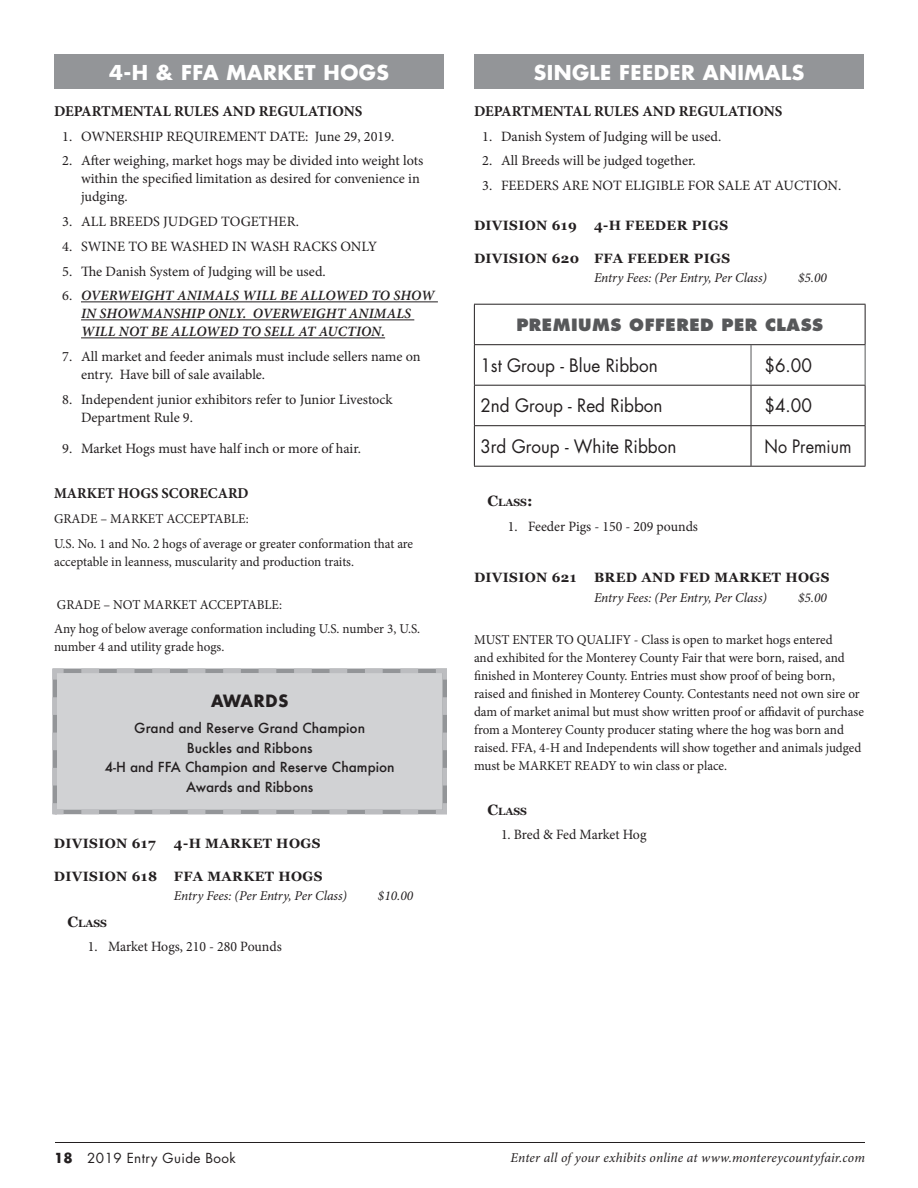
<style>
.page{position:relative;width:918px;height:1188px;background:#fff}
.page>*{position:absolute;margin:0;border:0;box-sizing:border-box;transform-origin:0 0}
.t1{font:700 19.95px "Futura";letter-spacing:.02em;color:#fff}
.t2{font:18px "Futura";color:#231f20;scale:.95 1}
.t3{font:18px "Futura";color:#231f20;scale:.9 1}
.t4{font:800 16.5px "Futura";letter-spacing:.03em;color:#57585a}
.t5{font:700 16.5px "Futura";letter-spacing:.05em;color:#231f20}
.t6{font:700 15px "Minion Pro";color:#231f20}
.t7{font:14.25px/18px "Minion Pro";color:#231f20}
.t8{font:italic 600 14.25px/18px "Minion Pro";letter-spacing:.01em;color:#231f20}
.t9{font:13.5px/18px "Minion Pro";letter-spacing:-.005em;color:#231f20}
.t10{font:italic 13.5px "Minion Pro";color:#231f20}
.t11{font:700 13.5px "Georgia";letter-spacing:.03em;color:#231f20}
.t12{font:500 13.5px/19.5px "Futura";color:#231f20;text-align:center}
.t13{font:13.5px "Futura";letter-spacing:.03em;color:#231f20}
.t14{font:700 10.5px "Georgia";color:#231f20}
.s1{font-weight:400;font-style:normal}
.s2{font-size:15px}
.s3{font-weight:700}
</style>
<div class="page">
<hr style="left:55px;top:1142px;width:810px;height:1px;background:#231f20">
<div style="left:474px;top:54px;width:390px;height:35px;background:#939598"></div>
<hr style="left:865px;top:305px;width:1px;height:39px;background:#231f20">
<hr style="left:474px;top:304px;width:277px;height:1px;background:#231f20">
<hr style="left:474px;top:305px;width:1px;height:39px;background:#231f20">
<hr style="left:751px;top:304px;width:114px;height:1px;background:#231f20">
<hr style="left:474px;top:344px;width:277px;height:1px;background:#231f20">
<hr style="left:474px;top:345px;width:1px;height:40px;background:#231f20">
<hr style="left:751px;top:344px;width:114px;height:1px;background:#231f20">
<hr style="left:474px;top:385px;width:277px;height:1px;background:#231f20">
<hr style="left:474px;top:386px;width:1px;height:39px;background:#231f20">
<hr style="left:751px;top:385px;width:114px;height:1px;background:#231f20">
<hr style="left:751px;top:386px;width:1px;height:39px;background:#231f20">
<hr style="left:865px;top:386px;width:1px;height:39px;background:#231f20">
<hr style="left:474px;top:425px;width:277px;height:1px;background:#231f20">
<hr style="left:474px;top:426px;width:1px;height:40px;background:#231f20">
<hr style="left:751px;top:425px;width:114px;height:1px;background:#231f20">
<hr style="left:751px;top:426px;width:1px;height:40px;background:#231f20">
<hr style="left:865px;top:426px;width:1px;height:40px;background:#231f20">
<hr style="left:474px;top:466px;width:277px;height:1px;background:#231f20">
<hr style="left:751px;top:466px;width:114px;height:1px;background:#231f20">
<hr style="left:751px;top:345px;width:1px;height:40px;background:#57585a">
<hr style="left:865px;top:345px;width:1px;height:40px;background:#57585a">
<hr style="left:81px;top:302px;width:357px;height:1px;background:#231f20">
<hr style="left:81px;top:320px;width:333px;height:1px;background:#231f20">
<hr style="left:81px;top:338px;width:304px;height:1px;background:#231f20">
<div style="left:54px;top:54px;width:390px;height:35px;background:#939598"></div>
<div style="left:52px;top:668px;width:395px;height:137px;background:#d1d2d4"></div>
<svg style="left:442px;top:688px;width:5px;height:98px"></svg>
<div style="left:442px;top:803px;width:5px;height:9px;background:#bcbdc0"></div>
<div style="left:442px;top:671px;width:5px;height:9px;background:#bcbdc0"></div>
<svg style="left:52px;top:805px;width:395px;height:10px;background:#c0c1c3"></svg>
<h1 class="t1" style="left:109px;top:59px;width:281px">4-H &amp; FFA MARKET HOGS</h1>
<p class="t6" style="left:54px;top:102px;width:310px">DEPARTMENTAL RULES AND REGULATIONS</p>
<p class="t7" style="left:62px;top:127px;width:334px">1. OWNERSHIP REQUIREMENT DATE: June 29, 2019.</p>
<p class="t7" style="left:81px;top:152px;width:344px;text-indent:-19px">2. After weighing, market hogs may be divided into weight lots within the specified limitation as desired for convenience in judging.</p>
<p class="t7" style="left:62px;top:213px;width:238px">3. ALL BREEDS JUDGED TOGETHER.</p>
<p class="t7" style="left:62px;top:237px;width:317px">4. SWINE TO BE WASHED IN WASH RACKS ONLY</p>
<p class="t7" style="left:62px;top:262px;width:265px">5. The Danish System of Judging will be used.</p>
<p class="t8" style="left:81px;top:287px;width:355px;text-indent:-19px"><span class="s1">6.</span> OVERWEIGHT ANIMALS WILL BE ALLOWED TO SHOW<br>IN SHOWMANSHIP ONLY. OVERWEIGHT ANIMALS<br>WILL NOT BE ALLOWED TO SELL AT AUCTION.</p>
<p class="t7" style="left:81px;top:348px;width:341px;text-indent:-19px">7. All market and feeder animals must include sellers name on entry. Have bill of sale available.</p>
<p class="t7" style="left:81px;top:390px;width:313px;text-indent:-19px">8. Independent junior exhibitors refer to Junior Livestock<br>Department Rule 9.</p>
<p class="t7" style="left:62px;top:440px;width:300px">9. Market Hogs must have half inch or more of hair.</p>
<p class="t6" style="left:54px;top:485px;width:196px">MARKET HOGS SCORECARD</p>
<p class="t9" style="left:54px;top:507px;width:361px;line-height:24.8px">GRADE – MARKET ACCEPTABLE:<br>U.S. No. 1 and No. 2 hogs of average or greater conformation that are</p>
<p class="t9" style="left:54px;top:553px;width:302px">acceptable in leanness, muscularity and production traits.</p>
<p class="t9" style="left:54px;top:592px;width:368px;line-height:24.8px">GRADE – NOT MARKET ACCEPTABLE:<br>Any hog of below average conformation including U.S. number 3, U.S.</p>
<p class="t9" style="left:54px;top:638px;width:172px">number 4 and utility grade hogs.</p>
<p class="t5" style="left:211px;top:689px;width:79px">AWARDS</p>
<p class="t12" style="left:105px;top:718px;width:291px">Grand and Reserve Grand Champion<br>Buckles and Ribbons<br>4-H and FFA Champion and Reserve Champion<br>Awards and Ribbons</p>
<p class="t11" style="left:54px;top:833px;width:103px">DIVISION 617</p>
<p class="t11" style="left:174px;top:833px;width:148px">4-H MARKET HOGS</p>
<p class="t11" style="left:54px;top:866px;width:270px">DIVISION 618 FFA MARKET HOGS</p>
<p class="t10" style="left:174px;top:888px;width:175px">Entry Fees: (Per Entry, Per Class)</p>
<p class="t10" style="left:378px;top:888px;width:37px">$10.00</p>
<p class="t14" style="left:68px;top:915px;width:41px"><span class="s2">C</span>LASS</p>
<p class="t7" style="left:88px;top:938px;width:195px">1. Market Hogs, 210 - 280 Pounds</p>
<h1 class="t1" style="left:534px;top:59px;width:272px">SINGLE FEEDER ANIMALS</h1>
<p class="t6" style="left:474px;top:102px;width:310px">DEPARTMENTAL RULES AND REGULATIONS</p>
<p class="t7" style="left:482px;top:127px;width:241px">1. Danish System of Judging will be used.</p>
<p class="t7" style="left:482px;top:152px;width:215px">2. All Breeds will be judged together.</p>
<p class="t7" style="left:482px;top:177px;width:361px">3. FEEDERS ARE NOT ELIGIBLE FOR SALE AT AUCTION.</p>
<p class="t11" style="left:474px;top:215px;width:104px">DIVISION 619</p>
<p class="t11" style="left:594px;top:215px;width:136px">4-H FEEDER PIGS</p>
<p class="t11" style="left:474px;top:248px;width:258px">DIVISION 620 FFA FEEDER PIGS</p>
<p class="t10" style="left:594px;top:270px;width:175px">Entry Fees: (Per Entry, Per Class)</p>
<p class="t10" style="left:798px;top:270px;width:30px">$5.00</p>
<p class="t4" style="left:516px;top:315px;width:308px">PREMIUMS OFFERED PER CLASS</p>
<h2 class="t2" style="left:480px;top:353px;width:188px">1st Group - Blue Ribbon</h2>
<h2 class="t2" style="left:765px;top:353px;width:51px">$6.00</h2>
<h2 class="t2" style="left:480px;top:393px;width:193px">2nd Group - Red Ribbon</h2>
<h2 class="t2" style="left:765px;top:393px;width:51px">$4.00</h2>
<h2 class="t2" style="left:480px;top:434px;width:208px">3rd Group - White Ribbon</h2>
<h2 class="t3" style="left:765px;top:434px;width:98px">No Premium</h2>
<p class="t14" style="left:488px;top:495px;width:47px"><span class="s2">C</span>LASS<span class="s2">:</span></p>
<p class="t7" style="left:508px;top:518px;width:192px">1. Feeder Pigs - 150 - 209 pounds</p>
<p class="t11" style="left:474px;top:567px;width:104px">DIVISION 621</p>
<p class="t11" style="left:594px;top:567px;width:237px">BRED AND FED MARKET HOGS</p>
<p class="t10" style="left:594px;top:589px;width:175px">Entry Fees: (Per Entry, Per Class)</p>
<p class="t10" style="left:798px;top:589px;width:30px">$5.00</p>
<p class="t9" style="left:474px;top:631px;width:392px">MUST ENTER TO QUALIFY - Class is open to market hogs entered<br>and exhibited for the Monterey County Fair that were born, raised, and finished in Monterey County. Entries must show proof of being born, raised and finished in Monterey County. Contestants need not own sire or dam of market animal but must show written proof or affidavit of purchase from a Monterey County producer stating where the hog was born and raised. FFA, 4-H and Independents will show together and animals judged must be MARKET READY to win class or place.</p>
<p class="t14" style="left:488px;top:803px;width:41px"><span class="s2">C</span>LASS</p>
<p class="t7" style="left:501px;top:826px;width:147px">1. Bred &amp; Fed Market Hog</p>
<p class="t13" style="left:54px;top:1149px;width:183px"><span class="s3">18</span> 2019 Entry Guide Book</p>
<p class="t10" style="left:511px;top:1149px;width:356px">Enter all of your exhibits online at www.montereycountyfair.com</p>
</div>
